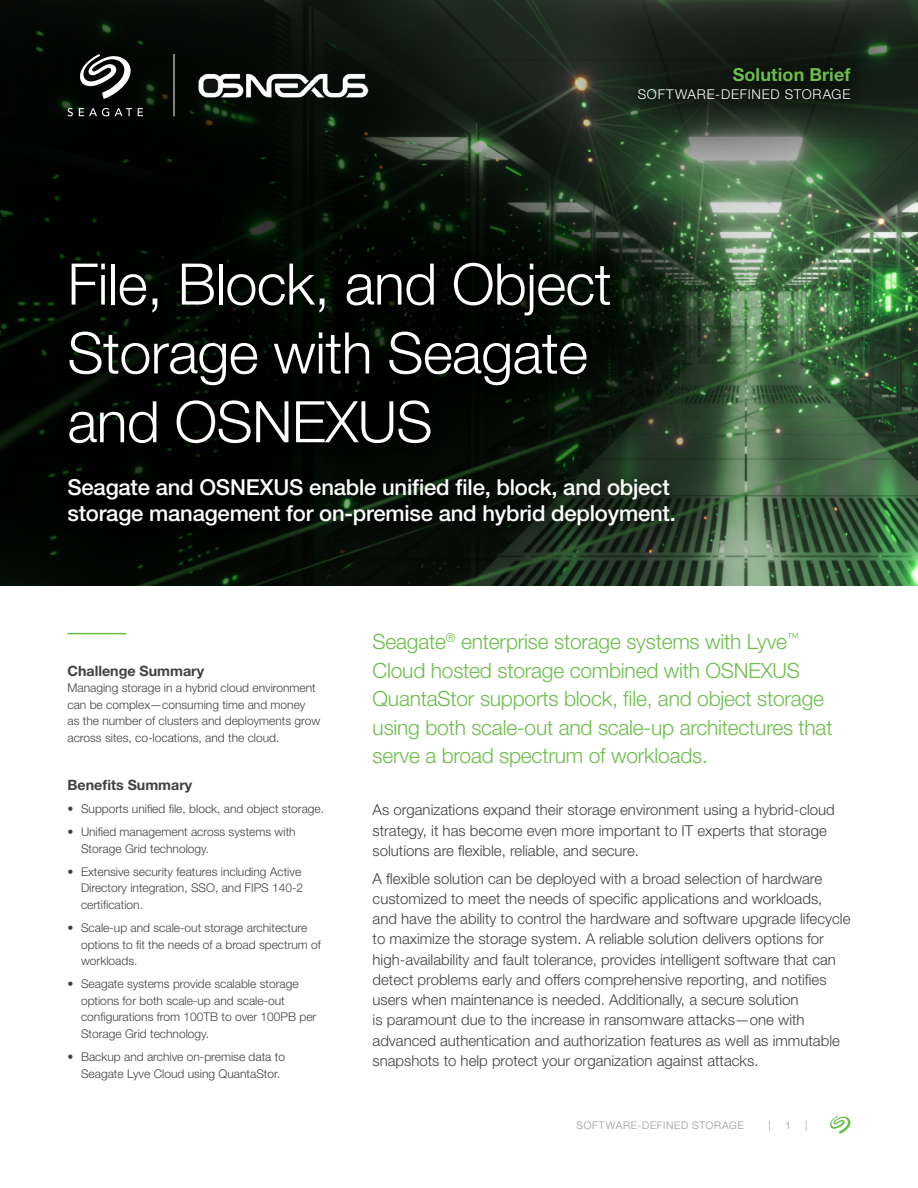
<style>
.page{position:relative;width:918px;height:1188px;background:#fff}
.page>*{position:absolute;margin:0;border:0;box-sizing:border-box;transform-origin:0 0}
.t1{font:300 57.3px/68.8px "Helvetica Neue LT Std";letter-spacing:-.01em;color:#fff}
.t2{font:500 22.05px/26.5px "Helvetica Neue LT Std";letter-spacing:-.01em;color:#fff}
.t3{font:300 21px/28.5px "Helvetica Neue LT Std";letter-spacing:-.01em;color:#6bbe4a}
.t4{font:700 18px "Helvetica Neue LT Std";letter-spacing:.005em;color:#6bbe4a}
.t5{font:300 15px/20.2px "Helvetica Neue LT Std";color:#414042}
.t6{font:700 14.25px "Helvetica Neue LT Std";color:#414042}
.t7{font:300 13.5px "Helvetica Neue LT Std";letter-spacing:.06em;color:#fff}
.t8{font:300 12px/16.5px "Helvetica Neue LT Std";color:#414042}
.t9{font:300 10.5px "Helvetica Neue LT Std";letter-spacing:.07em;color:#97989a}
</style>
<div class="page">
<svg style="left:830px;top:1116px;width:21px;height:18px"></svg>
<img style="left:0;top:0;width:918px;height:585px">
<div style="left:626px;top:55px;width:237px;height:57px;background:#000;opacity:.5"></div>
<div style="left:57px;top:251px;width:565px;height:204px;background:#000"></div>
<div style="left:56px;top:466px;width:630px;height:73px;background:#000;opacity:.25"></div>
<hr style="left:67px;top:633px;width:59px;height:1px;background:#6bbe4a">
<svg style="left:80px;top:54px;width:51px;height:45px"></svg>
<svg style="left:68px;top:108px;width:5px;height:8px"></svg>
<svg style="left:79px;top:108px;width:30px;height:8px"></svg>
<svg style="left:115px;top:108px;width:17px;height:8px"></svg>
<svg style="left:138px;top:108px;width:5px;height:8px"></svg>
<hr style="left:174px;top:54px;width:1px;height:62px;background:#fff">
<img style="left:197px;top:71px;width:172px;height:29px">
<p class="t4" style="left:733px;top:63px;width:119px">Solution Brief</p>
<p class="t7" style="left:638px;top:86px;width:214px">SOFTWARE-DEFINED STORAGE</p>
<h1 class="t1" style="left:68px;top:249px;width:546px">File, Block, and Object<br>Storage with Seagate and OSNEXUS</h1>
<h2 class="t2" style="left:68px;top:474px;width:610px">Seagate and OSNEXUS enable unified file, block, and object storage management for on-premise and hybrid deployment.</h2>
<p class="t6" style="left:68px;top:662px;width:138px">Challenge Summary</p>
<p class="t8" style="left:68px;top:679px;width:254px">Managing storage in a hybrid cloud environment can be complex—consuming time and money as the number of clusters and deployments grow across sites, co-locations, and the cloud.</p>
<p class="t6" style="left:68px;top:776px;width:126px">Benefits Summary</p>
<p class="t8" style="left:68px;top:800px;width:258px">• Supports unified file, block, and object storage.</p>
<p class="t8" style="left:81px;top:823px;width:216px;text-indent:-14px">• Unified management across systems with<br>Storage Grid technology.</p>
<p class="t8" style="left:81px;top:863px;width:224px;text-indent:-14px">• Extensive security features including Active<br>Directory integration, SSO, and FIPS 140-2 certification.</p>
<p class="t8" style="left:81px;top:919px;width:242px;text-indent:-14px">• Scale-up and scale-out storage architecture options to fit the needs of a broad spectrum of workloads.</p>
<p class="t8" style="left:81px;top:976px;width:237px;text-indent:-14px">• Seagate systems provide scalable storage options for both scale-up and scale-out configurations from 100TB to over 100PB per Storage Grid technology.</p>
<p class="t8" style="left:81px;top:1048px;width:206px;text-indent:-14px">• Backup and archive on-premise data to<br>Seagate Lyve Cloud using QuantaStor.</p>
<p class="t3" style="left:373px;top:627px;width:461px">Seagate<sup>®</sup> enterprise storage systems with Lyve<sup>™ </sup>Cloud hosted storage combined with OSNEXUS QuantaStor supports block, file, and object storage using both scale-out and scale-up architectures that serve a broad spectrum of workloads.</p>
<p class="t5" style="left:373px;top:800px;width:464px">As organizations expand their storage environment using a hybrid-cloud strategy, it has become even more important to IT experts that storage solutions are flexible, reliable, and secure.</p>
<p class="t5" style="left:373px;top:868px;width:479px">A flexible solution can be deployed with a broad selection of hardware customized to meet the needs of specific applications and workloads, and have the ability to control the hardware and software upgrade lifecycle to maximize the storage system. A reliable solution delivers options for high-availability and fault tolerance, provides intelligent software that can detect problems early and offers comprehensive reporting, and notifies users when maintenance is needed. Additionally, a secure solution<br>is paramount due to the increase in ransomware attacks—one with advanced authentication and authorization features as well as immutable snapshots to help protect your organization against attacks.</p>
<p class="t9" style="left:576px;top:1118px;width:169px">SOFTWARE-DEFINED STORAGE</p>
<p class="t9" style="left:769px;top:1118px;width:4px">|</p>
<p class="t9" style="left:785px;top:1118px;width:7px">1</p>
<p class="t9" style="left:805px;top:1118px;width:4px">|</p>
</div>
